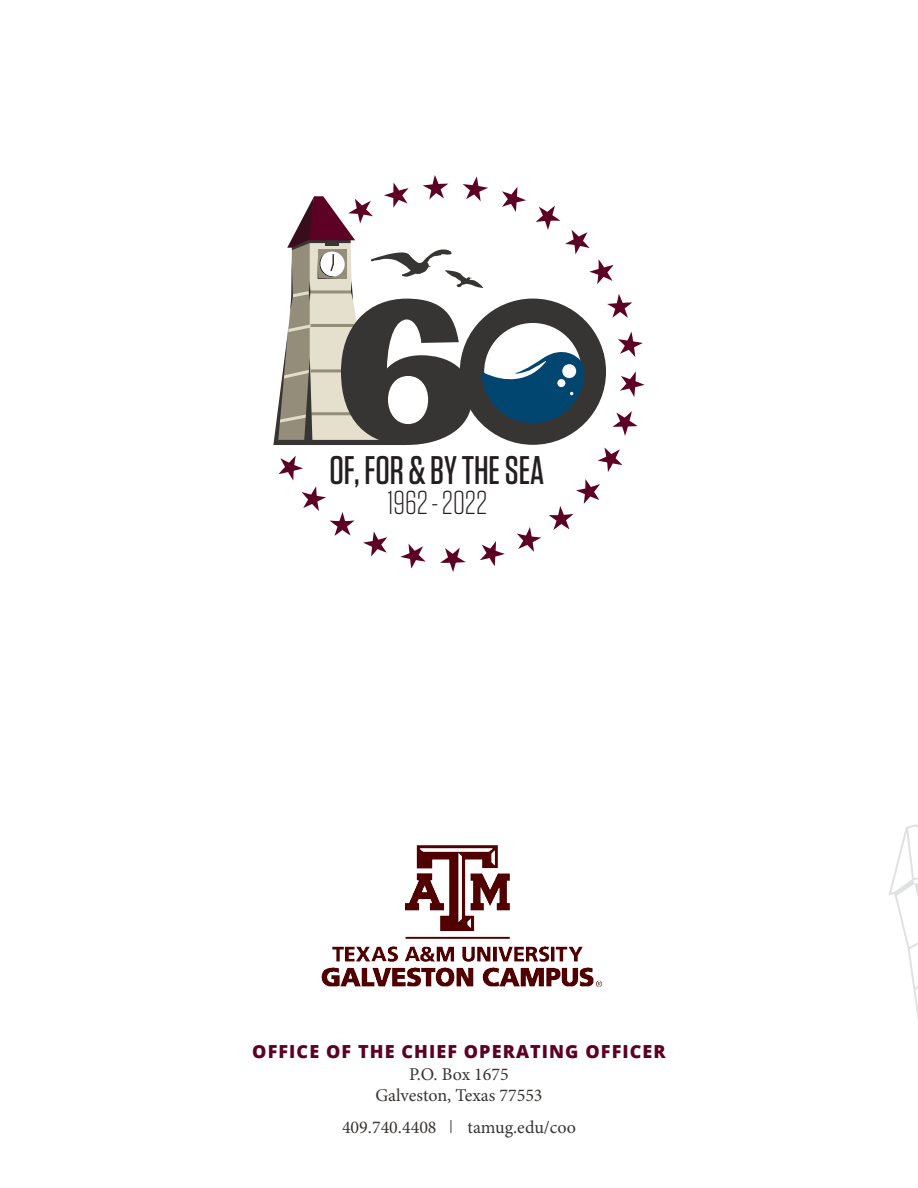
<style>
.page{position:relative;width:918px;height:1188px;background:#fff}
.page>*{position:absolute;margin:0;border:0;box-sizing:border-box;transform-origin:0 0}
.t1{font:500 39.9px "Tungsten";color:#231f20}
.t2{font:300 33.15px "Tungsten";color:#231f20}
.t3{font:18px "Minion Pro";color:#373533}
.t4{font:800 18px "Open Sans";letter-spacing:.06em;color:#5c0024}
.s1{font-family:"Open Sans";font-weight:300}
</style>
<div class="page">
<img style="left:321px;top:845px;width:282px;height:142px">
<svg style="left:889px;top:824px;width:29px;height:196px"></svg>
<svg style="left:273px;top:175px;width:372px;height:397px"></svg>
<h1 class="t1" style="left:329px;top:450px;width:216px">OF, FOR &amp; BY THE SEA</h1>
<h2 class="t2" style="left:388px;top:486px;width:101px">1962 - 2022</h2>
<p class="t4" style="left:252px;top:1038px;width:415px">OFFICE OF THE CHIEF OPERATING OFFICER</p>
<p class="t3" style="left:409px;top:1062px;width:101px">P.O. Box 1675</p>
<p class="t3" style="left:375px;top:1084px;width:169px">Galveston, Texas 77553</p>
<p class="t3" style="left:342px;top:1115px;width:235px">409.740.4408 <span class="s1">Ӏ</span> tamug.edu/coo</p>
</div>
